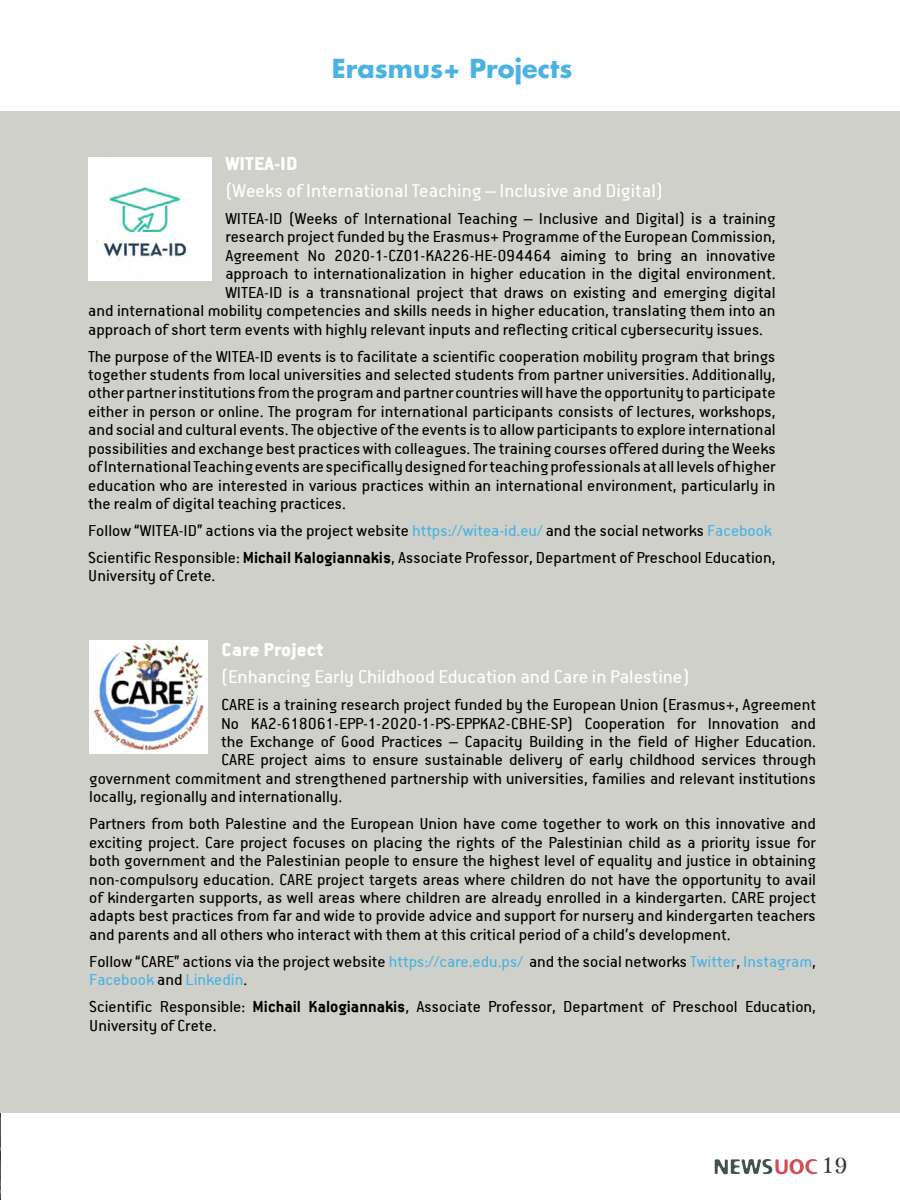
<style>
.page{position:relative;width:900px;height:1200px;background:#fff}
.page>*{position:absolute;margin:0;border:0;box-sizing:border-box;transform-origin:0 0}
.t1{font:700 25.5px "PF Futura Neu";color:#4ab3e1}
.t2{font:21px "PF Premier Text";color:#fff}
.t3{font:900 21px "PF Premier Text";color:#fff}
.t4{font:21px "Apollonia";color:#333}
.t5{font:18px/18.5px "PF Premier Text";color:#000}
.s1{color:#4ab3e1}
.s2{font-weight:700}
</style>
<div class="page">
<svg style="left:715px;top:1159px;width:102px;height:15px"></svg>
<img style="left:0;top:1112px;width:1px;height:88px">
<div style="left:0;top:111px;width:900px;height:1001px;background:#d0d0ca"></div>
<img style="left:88px;top:157px;width:124px;height:124px">
<img style="left:89px;top:641px;width:118px;height:112px">
<h1 class="t1" style="left:332px;top:51px;width:242px">Erasmus+ Projects</h1>
<p class="t3" style="left:225px;top:153px;width:74px">WITEA-ID</p>
<p class="t2" style="left:225px;top:180px;width:439px">(Weeks of International Teaching – Inclusive and Digital)</p>
<p class="t5" style="left:225px;top:209px;width:552px">WITEA-ID (Weeks of International Teaching – Inclusive and Digital) is a training</p>
<p class="t5" style="left:225px;top:228px;width:552px">research project funded by the Erasmus+ Programme of the European Commission,</p>
<p class="t5" style="left:225px;top:246px;width:552px">Agreement No 2020-1-CZ01-KA226-HE-094464 aiming to bring an innovative</p>
<p class="t5" style="left:225px;top:265px;width:552px">approach to internationalization in higher education in the digital environment.</p>
<p class="t5" style="left:225px;top:283px;width:552px">WITEA-ID is a transnational project that draws on existing and emerging digital</p>
<p class="t5" style="left:88px;top:301px;width:689px">and international mobility competencies and skills needs in higher education, translating them into an</p>
<p class="t5" style="left:88px;top:320px;width:676px">approach of short term events with highly relevant inputs and reflecting critical cybersecurity issues.</p>
<p class="t5" style="left:88px;top:347px;width:689px;text-align:justify">The purpose of the WITEA-ID events is to facilitate a scientific cooperation mobility program that brings together students from local universities and selected students from partner universities. Additionally, other partner institutions from the program and partner countries will have the opportunity to participate either in person or online. The program for international participants consists of lectures, workshops, and social and cultural events. The objective of the events is to allow participants to explore international possibilities and exchange best practices with colleagues. The training courses offered during the Weeks of International Teaching events are specifically designed for teaching professionals at all levels of higher education who are interested in various practices within an international environment, particularly in the realm of digital teaching practices.</p>
<p class="t5" style="left:88px;top:517px;width:689px;line-height:27px">Follow “WITEA-ID” actions via the project website <span class="s1">https://witea-id.eu/</span> and the social networks <span class="s1">Facebook<br></span>Scientific Responsible: <span class="s2">Michail Kalogiannakis</span>, Associate Professor, Department of Preschool Education,</p>
<p class="t5" style="left:88px;top:567px;width:129px">University of Crete.</p>
<p class="t3" style="left:221px;top:639px;width:104px">Care Project</p>
<p class="t2" style="left:221px;top:666px;width:470px">(Enhancing Early Childhood Education and Care in Palestine)</p>
<p class="t5" style="left:221px;top:695px;width:596px">CARE is a training research project funded by the European Union (Erasmus+, Agreement</p>
<p class="t5" style="left:221px;top:714px;width:596px">No KA2-618061-EPP-1-2020-1-PS-EPPKA2-CBHE-SP) Cooperation for Innovation and</p>
<p class="t5" style="left:221px;top:732px;width:596px">the Exchange of Good Practices – Capacity Building in the field of Higher Education.</p>
<p class="t5" style="left:221px;top:751px;width:597px">CARE project aims to ensure sustainable delivery of early childhood services through</p>
<p class="t5" style="left:89px;top:769px;width:728px">government commitment and strengthened partnership with universities, families and relevant institutions</p>
<p class="t5" style="left:89px;top:788px;width:254px">locally, regionally and internationally.</p>
<p class="t5" style="left:89px;top:815px;width:728px;text-align:justify">Partners from both Palestine and the European Union have come together to work on this innovative and exciting project. Care project focuses on placing the rights of the Palestinian child as a priority issue for both government and the Palestinian people to ensure the highest level of equality and justice in obtaining non-compulsory education. CARE project targets areas where children do not have the opportunity to avail of kindergarten supports, as well areas where children are already enrolled in a kindergarten. CARE project adapts best practices from far and wide to provide advice and support for nursery and kindergarten teachers and parents and all others who interact with them at this critical period of a child’s development.</p>
<p class="t5" style="left:89px;top:952px;width:728px">Follow “CARE” actions via the project website <span class="s1">https://care.edu.ps/</span> and the social networks <span class="s1">Twitter</span>, <span class="s1">Instagram</span>,<br><span class="s1">Facebook</span> and <span class="s1">Linkedin</span>.</p>
<p class="t5" style="left:89px;top:998px;width:728px">Scientific Responsible: <span class="s2">Michail Kalogiannakis</span>, Associate Professor, Department of Preschool Education,<br>University of Crete.</p>
<p class="t4" style="left:821px;top:1154px;width:28px">19</p>
</div>
